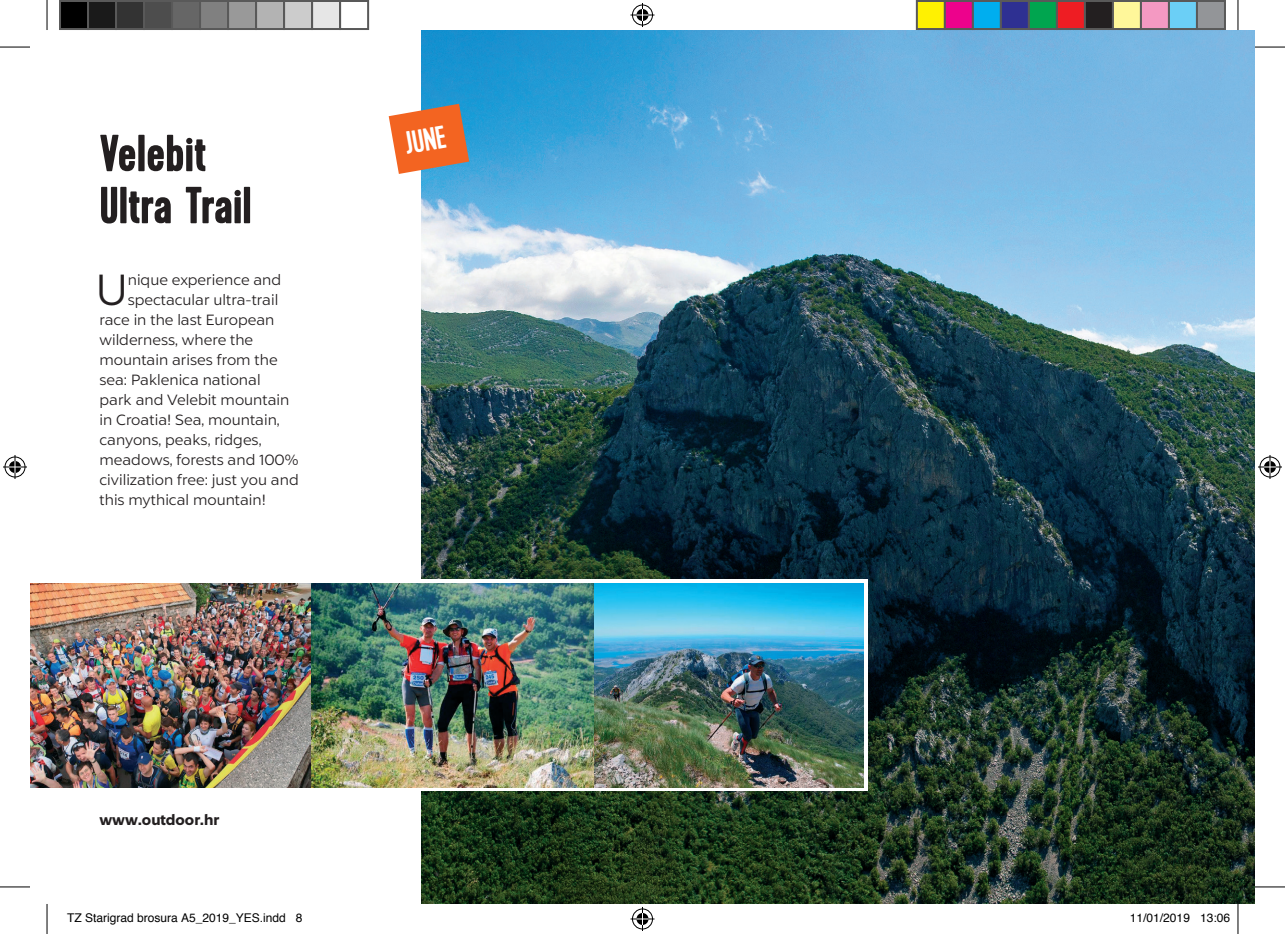
<style>
.page{position:relative;width:1285px;height:934px;background:#fff}
.page>*{position:absolute;margin:0;border:0;box-sizing:border-box;transform-origin:0 0}
.t1{font:700 52px/52px "Kapra";color:#231f20}
.t2{font:44px "Liszt FY";color:#231f20}
.t3{font:32px "Kapra";color:#fff}
.t4{font:15px "Liszt FY";color:#231f20}
.t5{font:900 15px "Liszt FY";color:#231f20}
.t6{font:12px "Helvetica";color:#000}
</style>
<div class="page">
<img style="left:421px;top:30px;width:834px;height:873px">
<img style="left:47px;top:579px;width:820px;height:211px">
<img style="left:311px;top:583px;width:552px;height:204px">
<img style="left:30px;top:583px;width:281px;height:204px">
<svg style="left:389px;top:104px;width:80px;height:70px;background:#d87d53"></svg>
<hr style="left:0;top:47px;width:30px;height:1px;background:#000">
<hr style="left:1255px;top:47px;width:30px;height:1px;background:#000">
<hr style="left:0;top:886px;width:30px;height:1px;background:#000">
<hr style="left:1255px;top:886px;width:30px;height:1px;background:#000">
<hr style="left:47px;top:0;width:1px;height:30px;background:#000">
<hr style="left:47px;top:903px;width:1px;height:30px;background:#000">
<hr style="left:1237px;top:0;width:1px;height:30px;background:#000">
<hr style="left:1237px;top:903px;width:1px;height:30px;background:#000">
<svg style="left:630px;top:3px;width:24px;height:24px"></svg>
<svg style="left:630px;top:907px;width:24px;height:23px"></svg>
<svg style="left:3px;top:455px;width:24px;height:24px"></svg>
<svg style="left:1258px;top:455px;width:24px;height:24px"></svg>
<div style="left:60px;top:1px;width:28px;height:28px;background:#000"></div>
<div style="left:59px;top:0;width:30px;height:30px;border:2px solid #595959"></div>
<div style="left:88px;top:1px;width:28px;height:28px;background:#1a1a1a"></div>
<div style="left:87px;top:0;width:30px;height:30px;border:2px solid #595959"></div>
<div style="left:116px;top:1px;width:28px;height:28px;background:#333"></div>
<div style="left:115px;top:0;width:30px;height:30px;border:2px solid #595959"></div>
<div style="left:144px;top:1px;width:28px;height:28px;background:#4d4d4d"></div>
<div style="left:143px;top:0;width:30px;height:30px;border:2px solid #595959"></div>
<div style="left:172px;top:1px;width:28px;height:28px;background:#666"></div>
<div style="left:171px;top:0;width:30px;height:30px;border:2px solid #595959"></div>
<div style="left:200px;top:1px;width:28px;height:28px;background:#808080"></div>
<div style="left:199px;top:0;width:30px;height:30px;border:2px solid #595959"></div>
<div style="left:228px;top:1px;width:28px;height:28px;background:#999"></div>
<div style="left:227px;top:0;width:30px;height:30px;border:2px solid #595959"></div>
<div style="left:256px;top:1px;width:28px;height:28px;background:#b3b3b3"></div>
<div style="left:255px;top:0;width:30px;height:30px;border:2px solid #595959"></div>
<div style="left:284px;top:1px;width:28px;height:28px;background:#ccc"></div>
<div style="left:283px;top:0;width:30px;height:30px;border:2px solid #595959"></div>
<div style="left:312px;top:1px;width:28px;height:28px;background:#e6e6e6"></div>
<div style="left:311px;top:0;width:30px;height:30px;border:2px solid #595959"></div>
<div style="left:339px;top:0;width:30px;height:30px;border:2px solid #595959"></div>
<div style="left:917px;top:1px;width:28px;height:28px;background:#fff101"></div>
<div style="left:916px;top:0;width:30px;height:30px;border:2px solid #595959"></div>
<div style="left:945px;top:1px;width:28px;height:28px;background:#ed028c"></div>
<div style="left:944px;top:0;width:30px;height:30px;border:2px solid #595959"></div>
<div style="left:973px;top:1px;width:28px;height:28px;background:#00aeef"></div>
<div style="left:972px;top:0;width:30px;height:30px;border:2px solid #595959"></div>
<div style="left:1001px;top:1px;width:28px;height:28px;background:#2e3092"></div>
<div style="left:1000px;top:0;width:30px;height:30px;border:2px solid #595959"></div>
<div style="left:1029px;top:1px;width:28px;height:28px;background:#00a54f"></div>
<div style="left:1028px;top:0;width:30px;height:30px;border:2px solid #595959"></div>
<div style="left:1057px;top:1px;width:28px;height:28px;background:#ee1d23"></div>
<div style="left:1056px;top:0;width:30px;height:30px;border:2px solid #595959"></div>
<div style="left:1085px;top:1px;width:28px;height:28px;background:#231f20"></div>
<div style="left:1084px;top:0;width:30px;height:30px;border:2px solid #595959"></div>
<div style="left:1113px;top:1px;width:28px;height:28px;background:#fff79a"></div>
<div style="left:1112px;top:0;width:30px;height:30px;border:2px solid #595959"></div>
<div style="left:1141px;top:1px;width:28px;height:28px;background:#f499c2"></div>
<div style="left:1140px;top:0;width:30px;height:30px;border:2px solid #595959"></div>
<div style="left:1169px;top:1px;width:28px;height:28px;background:#6bcff6"></div>
<div style="left:1168px;top:0;width:30px;height:30px;border:2px solid #595959"></div>
<div style="left:1197px;top:1px;width:28px;height:28px;background:#939598"></div>
<div style="left:1196px;top:0;width:30px;height:30px;border:2px solid #595959"></div>
<h1 class="t1" style="left:99px;top:129px;width:154px">Velebit<br>Ultra Trail</h1>
<h2 class="t2" style="left:96px;top:263px;width:34px">U</h2>
<p class="t4" style="left:128px;top:270px;width:155px">nique experience and</p>
<p class="t4" style="left:128px;top:290px;width:152px">spectacular ultra-trail</p>
<p class="t4" style="left:99px;top:310px;width:176px">race in the last European</p>
<p class="t4" style="left:99px;top:330px;width:155px">wilderness, where the</p>
<p class="t4" style="left:99px;top:350px;width:180px">mountain arises from the</p>
<p class="t4" style="left:99px;top:370px;width:163px">sea: Paklenica national</p>
<p class="t4" style="left:99px;top:390px;width:191px">park and Velebit mountain</p>
<p class="t4" style="left:99px;top:410px;width:182px">in Croatia! Sea, mountain,</p>
<p class="t4" style="left:99px;top:430px;width:164px">canyons, peaks, ridges,</p>
<p class="t4" style="left:99px;top:450px;width:201px">meadows, forests and 100%</p>
<p class="t4" style="left:99px;top:470px;width:201px">civilization free: just you and</p>
<p class="t4" style="left:99px;top:490px;width:168px">this mythical mountain!</p>
<h3 class="t3" style="left:402px;top:125px;width:42px;rotate:-10deg">JUNE</h3>
<p class="t5" style="left:99px;top:810px;width:122px">www.outdoor.hr</p>
<p class="t6" style="left:67px;top:908px;width:237px">TZ Starigrad brosura A5_2019_YES.indd 8</p>
<p class="t6" style="left:1130px;top:908px;width:102px">11/01/2019 13:06</p>
</div>
